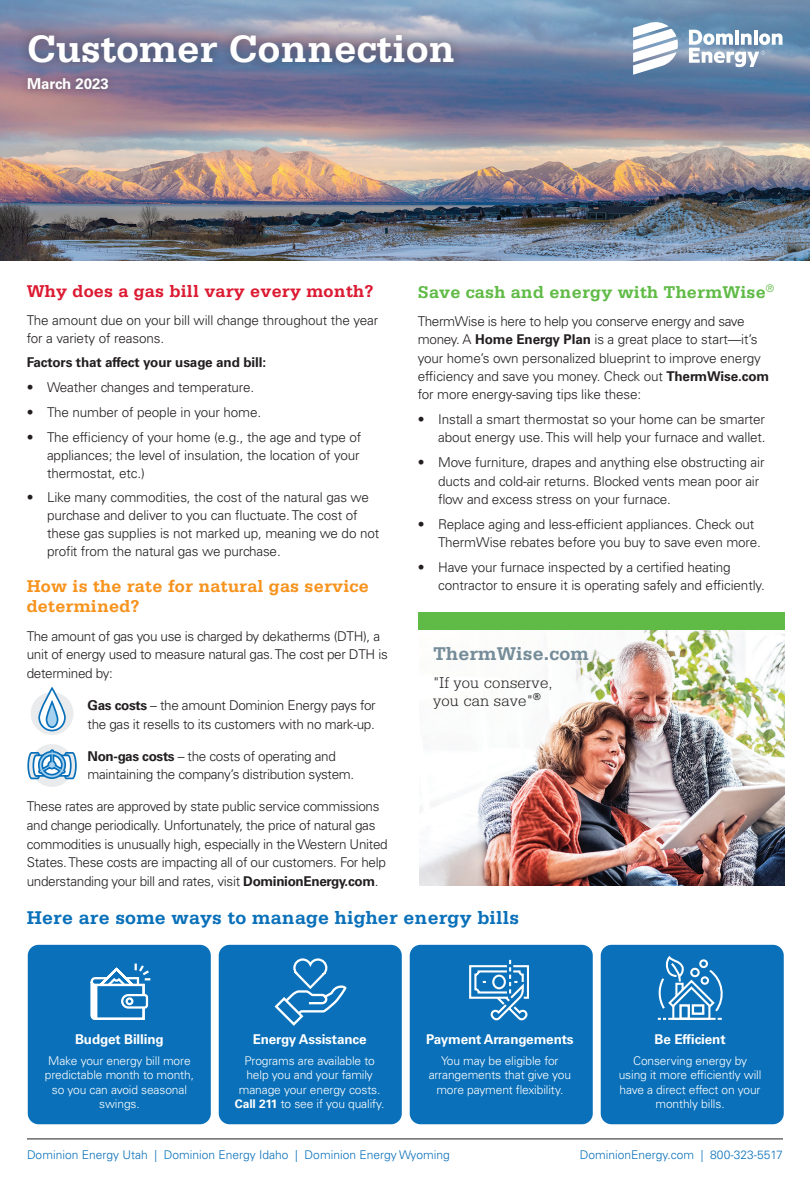
<style>
.page{position:relative;width:810px;height:1188px;background:#fff}
.page>*{position:absolute;margin:0;border:0;box-sizing:border-box;transform-origin:0 0}
.Body_text{font:700 40.35px "Serifa Std";color:#fff}
.Body_text-2{font:700 19.5px "Serifa Std";letter-spacing:.01em;color:#0970b9}
.Body_text-3{font:700 19.5px "Serifa Std";letter-spacing:.01em;color:#758c99}
.Body_text-4{font:700 18px/20.1px "Serifa Std";letter-spacing:.01em;color:#f7931d}
.Body_text-5{font:700 18px "Serifa Std";letter-spacing:.01em;color:#60bb46}
.Body_text-6{font:700 18px "Serifa Std";letter-spacing:.01em;color:#dc1a32}
.Body_text-7{font:300 16.5px/18px "Serifa Std";letter-spacing:.01em;color:#231f20}
.Body_text-8{font:700 15px "Univers LT Std";color:#fff}
.Body_text-9{font:300 13.5px/18.3px "Univers LT Std";letter-spacing:-.01em;color:#231f20}
.Body_text-10{font:700 13.5px "Univers LT Std";letter-spacing:-.01em;color:#fff}
.Body_text-11{font:700 13.5px "Univers LT Std";letter-spacing:-.01em;color:#231f20}
.Body_text-12{font:300 12px/14.4px "Univers LT Std";letter-spacing:-.01em;color:#fff;text-align:center}
.Body_text-13{font:300 12px "Univers LT Std";color:#0970b9}
.s1{font-weight:700}
</style>
<div class="page">
<img style="left:0;top:0;width:810px;height:261px">
<div style="left:17px;top:23px;width:448px;height:52px;background:#231f20;opacity:.45"></div>
<div style="left:20px;top:70px;width:96px;height:27px;background:#231f20;opacity:.4"></div>
<svg style="left:633px;top:21px;width:45px;height:54px"></svg>
<svg style="left:689px;top:30px;width:93px;height:37px"></svg>
<hr style="left:27px;top:1139px;width:756px;height:1px;background:#231f20">
<img style="left:419px;top:629px;width:365px;height:257px">
<div style="left:418px;top:612px;width:366px;height:17px;background:#60bb46"></div>
<div style="left:31px;top:692px;width:42px;height:43px;background:#eaebec;border-radius:50%"></div>
<svg style="left:39px;top:688px;width:26px;height:43px"></svg>
<div style="left:38px;top:687px;width:28px;height:44px;border:2px solid #0970b9;border-radius:13px"></div>
<svg style="left:45px;top:702px;width:14px;height:27px"></svg>
<div style="left:31px;top:744px;width:42px;height:43px;background:#eaebec;border-radius:50%"></div>
<svg style="left:27px;top:749px;width:50px;height:31px"></svg>
<div style="left:28px;top:945px;width:183px;height:179px;background:#0970b9;border-radius:11px"></div>
<div style="left:219px;top:945px;width:183px;height:179px;background:#0970b9;border-radius:11px"></div>
<div style="left:410px;top:945px;width:183px;height:179px;background:#0970b9;border-radius:11px"></div>
<div style="left:601px;top:945px;width:183px;height:179px;background:#0970b9;border-radius:11px"></div>
<svg style="left:90px;top:963px;width:61px;height:57px"></svg>
<div style="left:126px;top:997px;width:7px;height:8px;border:2px solid #fff;border-radius:50%"></div>
<svg style="left:274px;top:958px;width:73px;height:68px"></svg>
<svg style="left:469px;top:959px;width:60px;height:62px"></svg>
<svg style="left:658px;top:956px;width:65px;height:64px"></svg>
<div style="left:691px;top:969px;width:8px;height:7px;background:#0970b9;border-radius:50%"></div>
<div style="left:690px;top:968px;width:10px;height:9px;border:2px solid #fff;border-radius:50%"></div>
<p class="Body_text" style="left:27px;top:25px;width:430px">Customer Connection</p>
<p class="Body_text-8" style="left:27px;top:75px;width:83px">March 2023</p>
<p class="Body_text-6" style="left:27px;top:280px;width:348px">Why does a gas bill vary every month?</p>
<p class="Body_text-9" style="left:27px;top:311px;width:353px">The amount due on your bill will change throughout the year for a variety of reasons.</p>
<p class="Body_text-11" style="left:27px;top:355px;width:241px">Factors that affect your usage and bill:</p>
<p class="Body_text-9" style="left:27px;top:378px;width:229px">• Weather changes and temperature.</p>
<p class="Body_text-9" style="left:27px;top:403px;width:236px">• The number of people in your home.</p>
<p class="Body_text-9" style="left:47px;top:428px;width:316px;text-align:justify;text-indent:-20px">• The efficiency of your home (e.g., the age and type of appliances; the level of insulation, the location of your thermostat, etc.)</p>
<p class="Body_text-9" style="left:47px;top:489px;width:334px;text-indent:-20px">• Like many commodities, the cost of the natural gas we purchase and deliver to you can fluctuate. The cost of these gas supplies is not marked up, meaning we do not profit from the natural gas we purchase.</p>
<p class="Body_text-4" style="left:27px;top:576px;width:343px">How is the rate for natural gas service determined?</p>
<p class="Body_text-9" style="left:27px;top:627px;width:362px">The amount of gas you use is charged by dekatherms (DTH), a unit of energy used to measure natural gas. The cost per DTH is determined by:</p>
<p class="Body_text-9" style="left:88px;top:696px;width:290px"><span class="s1">Gas costs</span> – the amount Dominion Energy pays for the gas it resells to its customers with no mark-up.</p>
<p class="Body_text-9" style="left:88px;top:747px;width:268px"><span class="s1">Non-gas costs</span> – the costs of operating and maintaining the company’s distribution system.</p>
<p class="Body_text-9" style="left:27px;top:797px;width:362px">These rates are approved by state public service commissions and change periodically. Unfortunately, the price of natural gas commodities is unusually high, especially in the Western United States. These costs are impacting all of our customers. For help understanding your bill and rates, visit <span class="s1">DominionEnergy.com</span>.</p>
<p class="Body_text-5" style="left:418px;top:281px;width:358px">Save cash and energy with ThermWise<sup>®</sup></p>
<p class="Body_text-9" style="left:418px;top:312px;width:353px">ThermWise is here to help you conserve energy and save money. A <span class="s1">Home Energy Plan</span> is a great place to start—it’s your home’s own personalized blueprint to improve energy efficiency and save you money. Check out <span class="s1">ThermWise.com </span>for more energy-saving tips like these:</p>
<p class="Body_text-9" style="left:418px;top:410px;width:349px;text-align:right">• Install a smart thermostat so your home can be smarter about energy use. This will help your furnace and wallet.</p>
<p class="Body_text-9" style="left:438px;top:453px;width:328px;text-indent:-20px">• Move furniture, drapes and anything else obstructing air ducts and cold-air returns. Blocked vents mean poor air flow and excess stress on your furnace.</p>
<p class="Body_text-9" style="left:438px;top:515px;width:324px;text-indent:-20px">• Replace aging and less-efficient appliances. Check out<br>ThermWise rebates before you buy to save even more.</p>
<p class="Body_text-9" style="left:438px;top:558px;width:328px;text-indent:-20px">• Have your furnace inspected by a certified heating contractor to ensure it is operating safely and efficiently.</p>
<p class="Body_text-3" style="left:433px;top:642px;width:157px">ThermWise.com</p>
<p class="Body_text-7" style="left:433px;top:674px;width:121px">"If you conserve, you can save"<sup>®</sup></p>
<p class="Body_text-2" style="left:27px;top:907px;width:494px">Here are some ways to manage higher energy bills</p>
<p class="Body_text-10" style="left:75px;top:1031px;width:90px">Budget Billing</p>
<p class="Body_text-12" style="left:45px;top:1054px;width:151px">Make your energy bill more predictable month to month, so you can avoid seasonal swings.</p>
<p class="Body_text-10" style="left:253px;top:1031px;width:115px">Energy Assistance</p>
<p class="Body_text-12" style="left:235px;top:1054px;width:151px">Programs are available to help you and your family manage your energy costs.<br><span class="s1">Call 211</span> to see if you qualify.</p>
<p class="Body_text-10" style="left:426px;top:1031px;width:149px">Payment Arrangements</p>
<p class="Body_text-12" style="left:429px;top:1054px;width:144px">You may be eligible for arrangements that give you more payment flexibility.</p>
<p class="Body_text-10" style="left:655px;top:1031px;width:73px">Be Efficient</p>
<p class="Body_text-12" style="left:619px;top:1054px;width:144px">Conserving energy by using it more efficiently will have a direct effect on your monthly bills.</p>
<p class="Body_text-13" style="left:27px;top:1148px;width:424px">Dominion Energy Utah | Dominion Energy Idaho | Dominion Energy Wyoming</p>
<p class="Body_text-13" style="left:580px;top:1148px;width:205px">DominionEnergy.com | 800-323-5517</p>
</div>
